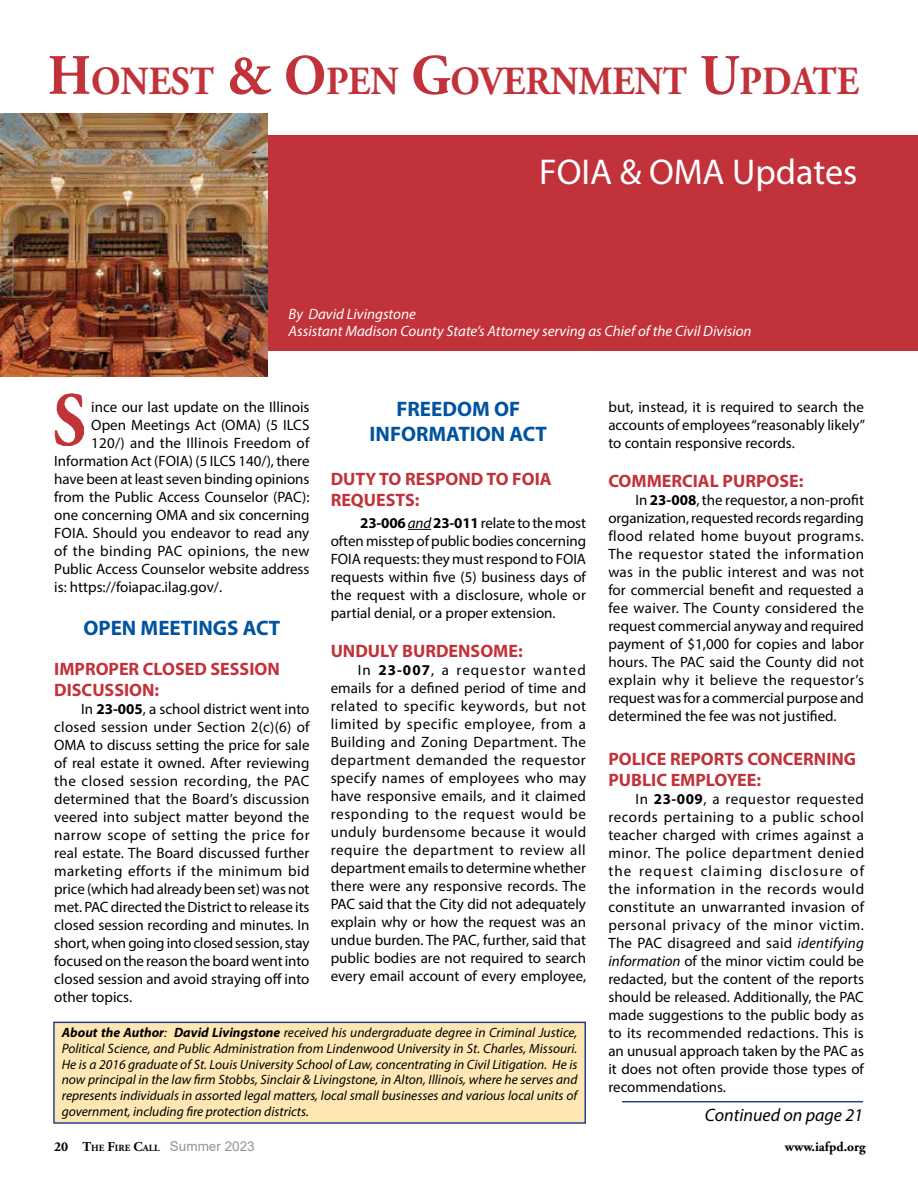
<style>
.page{position:relative;width:918px;height:1188px;background:#fff}
.page>*{position:absolute;margin:0;border:0;box-sizing:border-box;transform-origin:0 0}
.t1{font:700 39.9px "Adobe Garamond Pro";color:#c2323a;scale:.94 1}
.t2{font:36px "Myriad Pro";color:#fff}
.t3{font:700 21px/25.2px "Myriad Pro";color:#00539f;text-align:center}
.t4{font:700 18px/21.6px "Myriad Pro";color:#c2323a}
.t5{font:italic 18px "Myriad Pro";color:#000}
.t6{font:15px/18px "Myriad Pro";color:#000;text-align:justify}
.t7{font:italic 15px/17.7px "Myriad Pro";color:#fff}
.t8{font:15px "Myriad Pro";letter-spacing:.03em;color:#000}
.t9{font:italic 13.5px/15.8px "Myriad Pro";color:#000;text-align:justify}
.t10{font:13.5px "Arial";color:#939598}
.t11{font:700 13.5px "Adobe Garamond Pro";color:#000}
.s1{font-size:57px}
.s2{font-weight:700}
.s3{font-style:italic}
.s4{font-family:"Adobe Garamond Pro";font-weight:700;color:#000}
.s5{font-family:"Adobe Garamond Pro";font-weight:700;font-size:9.45px;color:#000}
</style>
<div class="page">
<div style="left:0;top:135px;width:918px;height:215px;background:#c2323a"></div>
<svg style="left:408px;top:529px;width:23px;height:1px"></svg>
<img style="left:54px;top:394px;width:30px;height:51px">
<div style="left:53px;top:1022px;width:533px;height:102px;background:#ffe7b4;border:2px solid #25408f"></div>
<hr style="left:622px;top:1101px;width:241px;height:1px;background:#25408f">
<img style="left:0;top:114px;width:267px;height:262px">
<h1 class="t1" style="left:48px;top:58px;width:864px"><span class="s1">H</span>ONEST <span class="s1">&amp; O</span>PEN <span class="s1">G</span>OVERNMENT <span class="s1">U</span>PDATE</h1>
<h2 class="t2" style="left:539px;top:150px;width:320px">FOIA &amp; OMA Updates</h2>
<p class="t7" style="left:289px;top:304px;width:465px">By David Livingstone<br>Assistant Madison County State’s Attorney serving as Chief of the Civil Division</p>
<p class="t6" style="left:91px;top:398px;width:220px">ince our last update on the Illinois</p>
<p class="t6" style="left:91px;top:416px;width:220px">Open Meetings Act (OMA) (5 ILCS</p>
<p class="t6" style="left:91px;top:434px;width:220px">120/) and the Illinois Freedom of</p>
<p class="t6" style="left:54px;top:452px;width:257px">Information Act (FOIA) (5 ILCS 140/), there</p>
<p class="t6" style="left:54px;top:470px;width:257px">have been at least seven binding opinions</p>
<p class="t6" style="left:54px;top:488px;width:257px">from the Public Access Counselor (PAC):</p>
<p class="t6" style="left:54px;top:506px;width:257px">one concerning OMA and six concerning</p>
<p class="t6" style="left:54px;top:524px;width:257px">FOIA. Should you endeavor to read any</p>
<p class="t8" style="left:54px;top:542px;width:257px">of the binding PAC opinions, the new</p>
<p class="t6" style="left:54px;top:560px;width:257px">Public Access Counselor website address</p>
<p class="t6" style="left:54px;top:578px;width:169px">is: https://foiapac.ilag.gov/.</p>
<h3 class="t3" style="left:83px;top:615px;width:198px">OPEN MEETINGS ACT</h3>
<p class="t4" style="left:54px;top:657px;width:227px">IMPROPER CLOSED SESSION<br>DISCUSSION:</p>
<p class="t6" style="left:54px;top:700px;width:257px;text-indent:27px">In <span class="s2">23-005</span>, a school district went into closed session under Section 2(c)(6) of OMA to discuss setting the price for sale of real estate it owned. After reviewing the closed session recording, the PAC determined that the Board’s discussion veered into subject matter beyond the narrow scope of setting the price for real estate. The Board discussed further marketing efforts if the minimum bid price (which had already been set) was not met. PAC directed the District to release its closed session recording and minutes. In short, when going into closed session, stay focused on the reason the board went into closed session and avoid straying off into other topics.</p>
<h3 class="t3" style="left:370px;top:396px;width:179px">FREEDOM OF<br>INFORMATION ACT</h3>
<p class="t4" style="left:331px;top:467px;width:222px">DUTY TO RESPOND TO FOIA<br>REQUESTS:</p>
<p class="t6" style="left:331px;top:514px;width:257px;text-indent:30px"><span class="s2">23-006</span> <span class="s3">and</span><span class="s2">23-011</span> relate to the most often misstep of public bodies concerning FOIA requests: they must respond to FOIA requests within five (5) business days of the request with a disclosure, whole or partial denial, or a proper extension.</p>
<p class="t4" style="left:331px;top:640px;width:194px">UNDULY BURDENSOME:</p>
<p class="t6" style="left:331px;top:661px;width:257px;text-indent:27px">In <span class="s2">23-007</span>, a requestor wanted emails for a defined period of time and related to specific keywords, but not limited by specific employee, from a Building and Zoning Department. The department demanded the requestor specify names of employees who may have responsive emails, and it claimed responding to the request would be unduly burdensome because it would require the department to review all department emails to determine whether there were any responsive records. The PAC said that the City did not adequately explain why or how the request was an undue burden. The PAC, further, said that public bodies are not required to search every email account of every employee,</p>
<p class="t9" style="left:62px;top:1025px;width:517px"><span class="s2">About the Author</span>: <span class="s2">David Livingstone</span> received his undergraduate degree in Criminal Justice, Political Science, and Public Administration from Lindenwood University in St. Charles, Missouri.<br>He is a 2016 graduate of St. Louis University School of Law, concentrating in Civil Litigation. He is now principal in the law firm Stobbs, Sinclair &amp; Livingstone, in Alton, Illinois, where he serves and represents individuals in assorted legal matters, local small businesses and various local units of government, including fire protection districts.</p>
<p class="t6" style="left:608px;top:398px;width:258px">but, instead, it is required to search the accounts of employees “reasonably likely” to contain responsive records.</p>
<p class="t4" style="left:608px;top:470px;width:197px">COMMERCIAL PURPOSE:</p>
<p class="t6" style="left:608px;top:491px;width:257px;text-indent:27px">In <span class="s2">23-008</span>, the requestor, a non-profit organization, requested records regarding flood related home buyout programs.<br>The requestor stated the information was in the public interest and was not for commercial benefit and requested a fee waiver. The County considered the request commercial anyway and required payment of $1,000 for copies and labor hours. The PAC said the County did not explain why it believe the requestor’s request was for a commercial purpose and determined the fee was not justified.</p>
<p class="t4" style="left:608px;top:747px;width:249px">POLICE REPORTS CONCERNING<br>PUBLIC EMPLOYEE:</p>
<p class="t6" style="left:608px;top:790px;width:257px;text-indent:27px">In <span class="s2">23-009</span>, a requestor requested records pertaining to a public school teacher charged with crimes against a minor. The police department denied the request claiming disclosure of the information in the records would constitute an unwarranted invasion of personal privacy of the minor victim.<br>The PAC disagreed and said <span class="s3">identifying information</span> of the minor victim could be redacted, but the content of the reports should be released. Additionally, the PAC made suggestions to the public body as to its recommended redactions. This is an unusual approach taken by the PAC as it does not often provide those types of recommendations.</p>
<p class="t5" style="left:705px;top:1104px;width:160px">Continued on page 21</p>
<p class="t10" style="left:54px;top:1137px;width:202px"><span class="s4">20</span> <span class="s4">T</span><span class="s5">HE</span> <span class="s4">F</span><span class="s5">IRE</span> <span class="s4">C</span><span class="s5">ALL</span> Summer 2023</p>
<p class="t11" style="left:785px;top:1139px;width:82px">www.iafpd.org</p>
</div>
